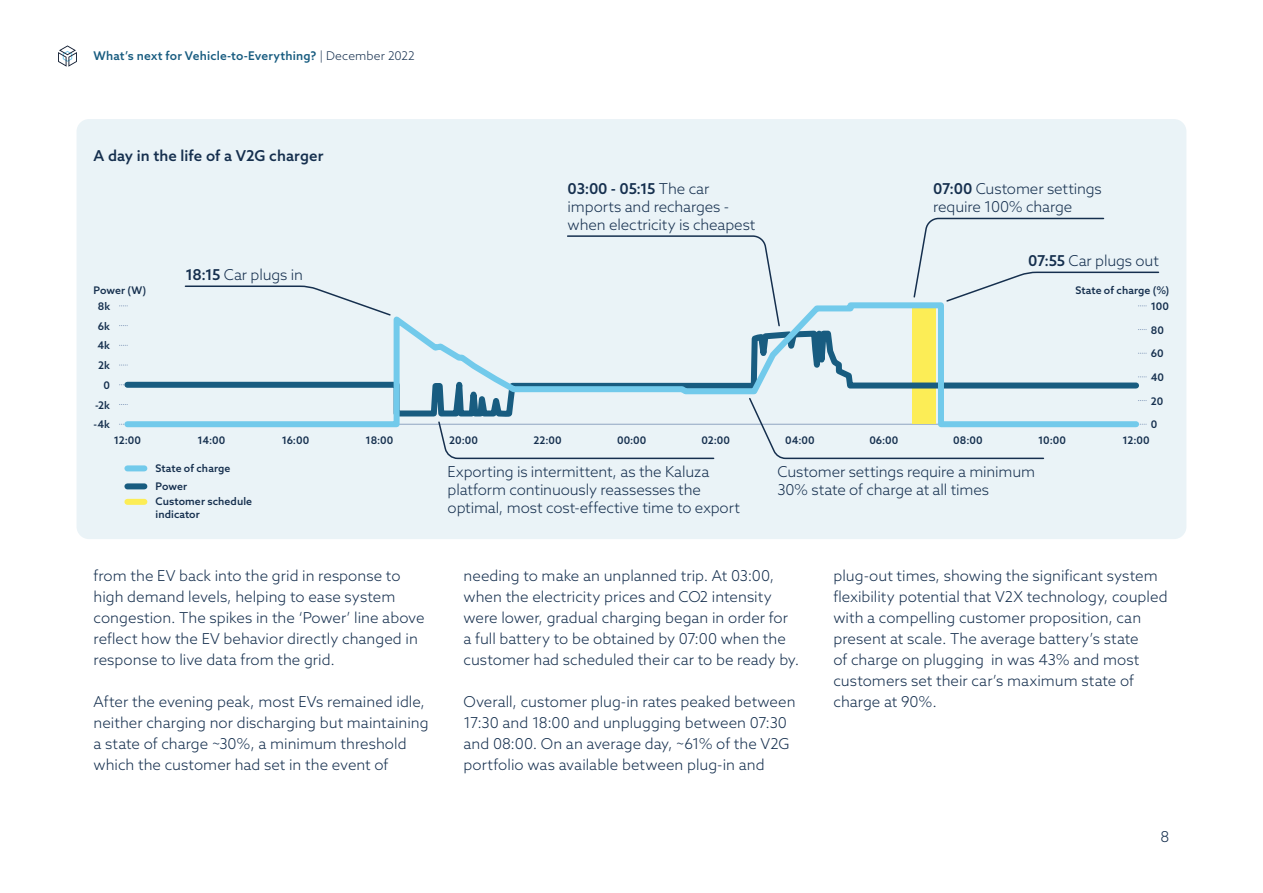
<style>
.page{position:relative;width:1263px;height:893px;background:#fff}
.page>*{position:absolute;margin:0;border:0;box-sizing:border-box;transform-origin:0 0}
.t1{font:300 15px/21px "Azo Sans";color:#152f4e}
.t2{font:500 15px "Azo Sans";letter-spacing:.005em;color:#152f4e}
.t3{font:500 12px "Azo Sans";letter-spacing:.015em;color:#185c80}
.t4{font:500 10.5px/14.9px "Azo Sans";letter-spacing:.01em;color:#152f4e}
.s1{font-weight:300;color:#152f4e}
.s2{font-weight:500}
</style>
<div class="page">
<svg style="left:58px;top:45px;width:19px;height:22px"></svg>
<div style="left:77px;top:119px;width:1109px;height:420px;background:#eaf3f7;border-radius:12px"></div>
<svg style="left:184px;top:285px;width:163px;height:14px"></svg>
<svg style="left:440px;top:430px;width:275px;height:30px"></svg>
<svg style="left:763px;top:430px;width:282px;height:30px"></svg>
<svg style="left:567px;top:235px;width:209px;height:64px"></svg>
<svg style="left:913px;top:217px;width:247px;height:90px"></svg>
<svg style="left:121px;top:299px;width:1021px;height:131px"></svg>
<div style="left:127px;top:465px;width:17px;height:6px;background:#72caeb"></div>
<div style="left:127px;top:483px;width:17px;height:6px;background:#185c80"></div>
<div style="left:127px;top:499px;width:17px;height:6px;background:#fced56"></div>
<p class="t3" style="left:94px;top:48px;width:323px">What’s next for Vehicle-to-Everything? <span class="s1">| December 2022</span></p>
<p class="t2" style="left:94px;top:146px;width:231px">A day in the life of a V2G charger</p>
<p class="t1" style="left:185px;top:264px;width:119px"><span class="s2">18:15</span> Car plugs in</p>
<p class="t1" style="left:568px;top:179px;width:189px;line-height:18px"><span class="s2">03:00 - 05:15</span> The car imports and recharges - when electricity is cheapest</p>
<p class="t1" style="left:933px;top:179px;width:170px;line-height:18px"><span class="s2">07:00</span> Customer settings require 100% charge</p>
<p class="t1" style="left:1028px;top:250px;width:132px"><span class="s2">07:55</span> Car plugs out</p>
<p class="t4" style="left:94px;top:283px;width:54px">Power (W)</p>
<p class="t4" style="left:1075px;top:283px;width:95px">State of charge (%)</p>
<p class="t4" style="left:98px;top:299px;width:14px">8k</p>
<p class="t4" style="left:98px;top:318px;width:14px">6k</p>
<p class="t4" style="left:97px;top:338px;width:14px">4k</p>
<p class="t4" style="left:98px;top:358px;width:13px">2k</p>
<p class="t4" style="left:104px;top:377px;width:8px">0</p>
<p class="t4" style="left:95px;top:397px;width:16px">-2k</p>
<p class="t4" style="left:94px;top:417px;width:18px">-4k</p>
<p class="t4" style="left:1151px;top:299px;width:20px">100</p>
<p class="t4" style="left:1151px;top:322px;width:15px">80</p>
<p class="t4" style="left:1151px;top:346px;width:14px">60</p>
<p class="t4" style="left:1151px;top:370px;width:15px">40</p>
<p class="t4" style="left:1151px;top:393px;width:14px">20</p>
<p class="t4" style="left:1151px;top:417px;width:8px">0</p>
<p class="t4" style="left:114px;top:433px;width:29px">12:00</p>
<p class="t4" style="left:197px;top:433px;width:30px">14:00</p>
<p class="t4" style="left:282px;top:433px;width:29px">16:00</p>
<p class="t4" style="left:366px;top:433px;width:29px">18:00</p>
<p class="t4" style="left:449px;top:433px;width:30px">20:00</p>
<p class="t4" style="left:533px;top:433px;width:30px">22:00</p>
<p class="t4" style="left:617px;top:433px;width:31px">00:00</p>
<p class="t4" style="left:701px;top:433px;width:30px">02:00</p>
<p class="t4" style="left:785px;top:433px;width:31px">04:00</p>
<p class="t4" style="left:869px;top:433px;width:31px">06:00</p>
<p class="t4" style="left:953px;top:433px;width:31px">08:00</p>
<p class="t4" style="left:1038px;top:433px;width:29px">10:00</p>
<p class="t4" style="left:1122px;top:433px;width:29px">12:00</p>
<p class="t4" style="left:156px;top:461px;width:76px">State of charge</p>
<p class="t4" style="left:156px;top:479px;width:98px">Power<br>Customer schedule</p>
<p class="t4" style="left:156px;top:506px;width:46px">indicator</p>
<p class="t1" style="left:94px;top:565px;width:332px">from the EV back into the grid in response to high demand levels, helping to ease system congestion. The spikes in the ‘Power’ line above reflect how the EV behavior directly changed in response to live data from the grid.</p>
<p class="t1" style="left:94px;top:691px;width:337px">After the evening peak, most EVs remained idle, neither charging nor discharging but maintaining a state of charge ~30%, a minimum threshold which the customer had set in the event of</p>
<p class="t1" style="left:448px;top:462px;width:294px;line-height:18px">Exporting is intermittent, as the Kaluza platform continuously reassesses the optimal, most cost-effective time to export</p>
<p class="t1" style="left:777px;top:462px;width:259px;line-height:18px">Customer settings require a minimum<br>30% state of charge at all times</p>
<p class="t1" style="left:463px;top:565px;width:337px">needing to make an unplanned trip. At 03:00, when the electricity prices and CO2 intensity were lower, gradual charging began in order for a full battery to be obtained by 07:00 when the customer had scheduled their car to be ready by.</p>
<p class="t1" style="left:463px;top:691px;width:334px">Overall, customer plug-in rates peaked between 17:30 and 18:00 and unplugging between 07:30 and 08:00. On an average day, ~61% of the V2G portfolio was available between plug-in and</p>
<p class="t1" style="left:833px;top:565px;width:336px">plug-out times, showing the significant system flexibility potential that V2X technology, coupled with a compelling customer proposition, can present at scale. The average battery’s state<br>of charge on plugging in was 43% and most customers set their car’s maximum state of charge at 90%.</p>
<p class="t1" style="left:1160px;top:826px;width:10px">8</p>
</div>
